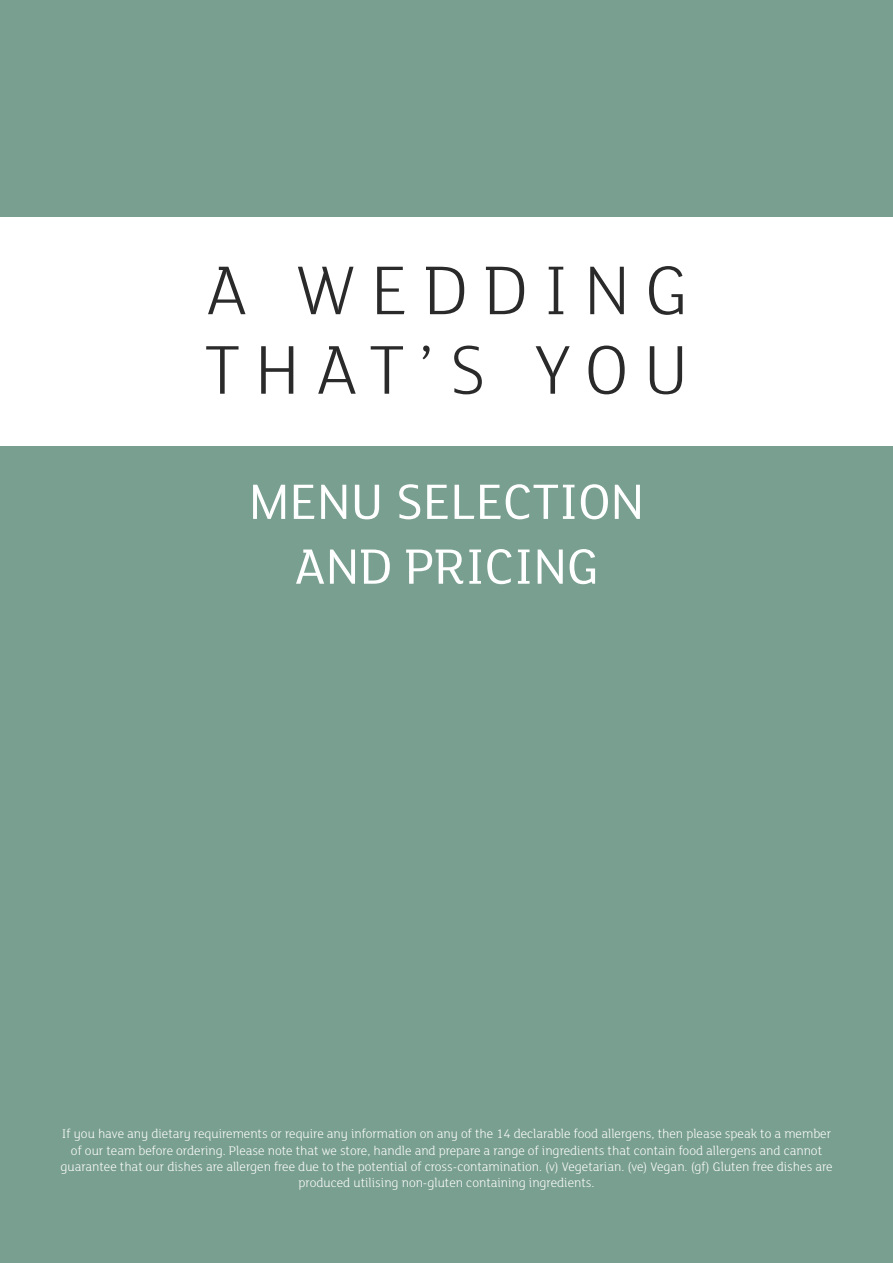
<style>
.page{position:relative;width:893px;height:1263px;background:#799f90}
.page>*{position:absolute;margin:0;border:0;box-sizing:border-box;transform-origin:0 0}
.t1{font:300 75px/79.5px "FS Lola";letter-spacing:.2em;color:#2a2a2a}
.t2{font:54px/64.8px "FS Lola";color:#fff;text-align:center}
.t3{font:300 13.5px/16.2px "FS Lola";color:#fff;text-align:center}
</style>
<div class="page">
<div style="left:0;top:218px;width:893px;height:228px;background:#fff"></div>
<h1 class="t1" style="left:204px;top:247px;width:486px">A WEDDING<br>THAT’S YOU</h1>
<h2 class="t2" style="left:249px;top:467px;width:397px">MENU SELECTION<br>AND PRICING</h2>
<p class="t3" style="left:60px;top:1125px;width:774px">If you have any dietary requirements or require any information on any of the 14 declarable food allergens, then please speak to a member of our team before ordering. Please note that we store, handle and prepare a range of ingredients that contain food allergens and cannot guarantee that our dishes are allergen free due to the potential of cross-contamination. (v) Vegetarian. (ve) Vegan. (gf) Gluten free dishes are produced utilising non-gluten containing ingredients.</p>
</div>
